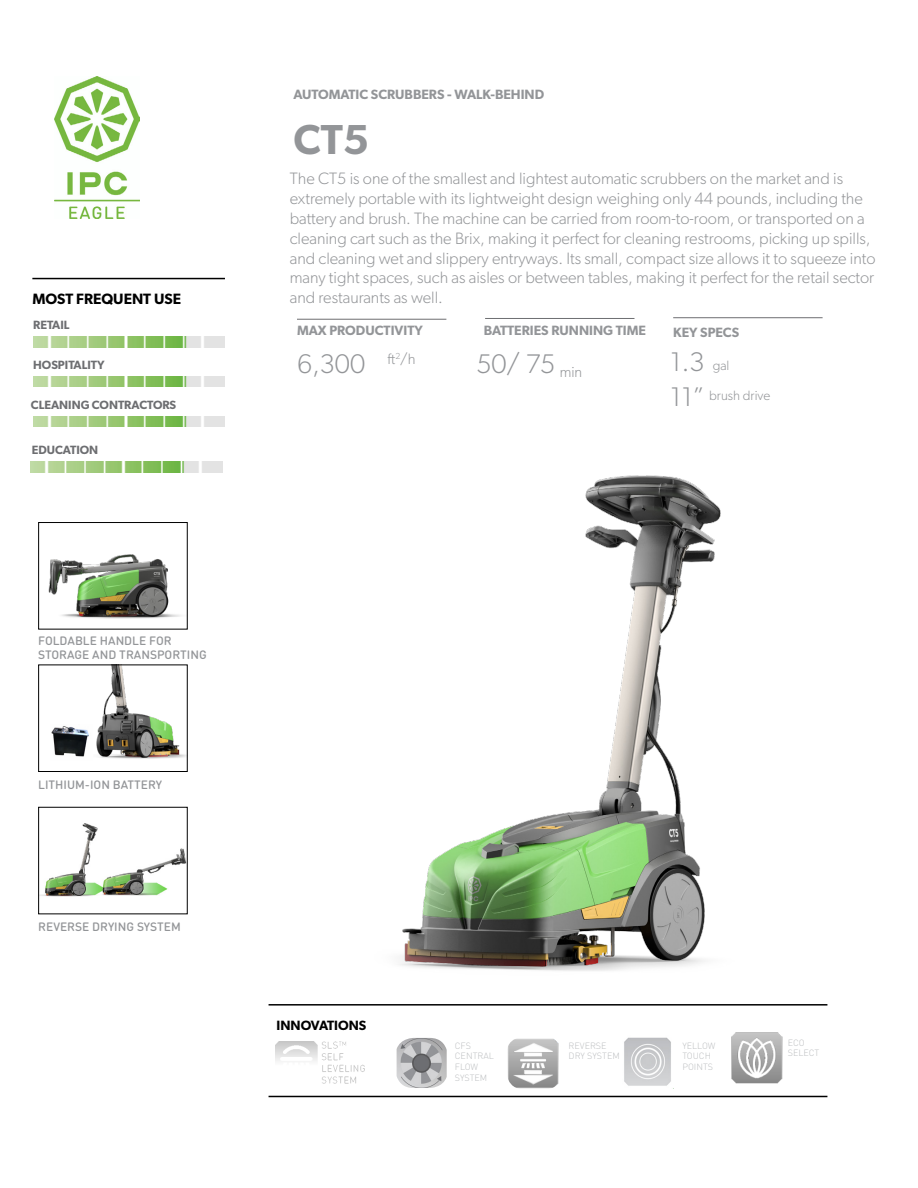
<style>
.page{position:relative;width:918px;height:1188px;background:#fff}
.page>*{position:absolute;margin:0;border:0;box-sizing:border-box;transform-origin:0 0}
.t1{font:600 42px "Gibson";color:#939598}
.t2{font:300 27px/34.8px "Gibson";color:#939598}
.t3{font:300 16.5px/19.8px "Gibson";color:#939598}
.t4{font:600 15px "Gibson";color:#000}
.t5{font:300 15px "Gibson";color:#939598}
.t6{font:600 13.5px "Gibson";color:#939598}
.t7{font:300 13.5px/29.5px "Gibson";color:#939598}
.t8{font:600 13.5px "Gibson";color:#000}
.t9{font:500 12px/14.4px "DIN Round Pro";color:#939598}
.t10{font:600 12px "Gibson";color:#6d6e71}
.t11{font:300 9px/10.8px "DIN Round Pro";color:#bcbec0}
</style>
<div class="page">
<img style="left:55px;top:77px;width:85px;height:141px">
<hr style="left:32px;top:278px;width:193px;height:1px;background:#000">
<img style="left:33px;top:337px;width:192px;height:10px">
<img style="left:33px;top:377px;width:192px;height:10px">
<img style="left:33px;top:416px;width:192px;height:11px">
<img style="left:31px;top:462px;width:192px;height:10px">
<div style="left:38px;top:522px;width:150px;height:108px;border:1px solid #000"></div>
<img style="left:96px;top:667px;width:90px;height:92px">
<div style="left:38px;top:665px;width:150px;height:107px;border:1px solid #000"></div>
<img style="left:40px;top:823px;width:146px;height:74px">
<div style="left:38px;top:807px;width:150px;height:107px;border:1px solid #000"></div>
<hr style="left:297px;top:319px;width:149px;height:1px;background:#6d6e71">
<hr style="left:485px;top:318px;width:149px;height:1px;background:#6d6e71">
<hr style="left:673px;top:317px;width:150px;height:1px;background:#6d6e71">
<hr style="left:269px;top:1004px;width:558px;height:2px;background:#000">
<hr style="left:269px;top:1096px;width:558px;height:1px;background:#000">
<img style="left:39px;top:523px;width:148px;height:106px">
<img style="left:275px;top:1042px;width:122px;height:42px">
<img style="left:507px;top:1038px;width:52px;height:51px">
<img style="left:624px;top:1037px;width:47px;height:49px">
<img style="left:397px;top:1038px;width:50px;height:50px">
<img style="left:268px;top:475px;width:544px;height:531px">
<img style="left:51px;top:726px;width:38px;height:31px">
<img style="left:731px;top:1032px;width:52px;height:52px">
<p class="t4" style="left:32px;top:290px;width:150px">MOST FREQUENT USE</p>
<p class="t10" style="left:33px;top:318px;width:38px">RETAIL</p>
<p class="t10" style="left:33px;top:358px;width:73px">HOSPITALITY</p>
<p class="t10" style="left:31px;top:397px;width:147px">CLEANING CONTRACTORS</p>
<p class="t10" style="left:32px;top:443px;width:68px">EDUCATION</p>
<p class="t6" style="left:293px;top:86px;width:252px">AUTOMATIC SCRUBBERS - WALK-BEHIND</p>
<h1 class="t1" style="left:293px;top:114px;width:77px">CT5</h1>
<p class="t3" style="left:290px;top:169px;width:587px">The CT5 is one of the smallest and lightest automatic scrubbers on the market and is extremely portable with its lightweight design weighing only 44 pounds, including the battery and brush. The machine can be carried from room-to-room, or transported on a cleaning cart such as the Brix, making it perfect for cleaning restrooms, picking up spills, and cleaning wet and slippery entryways. Its small, compact size allows it to squeeze into many tight spaces, such as aisles or between tables, making it perfect for the retail sector and restaurants as well.</p>
<p class="t6" style="left:297px;top:323px;width:127px">MAX PRODUCTIVITY</p>
<p class="t5" style="left:388px;top:349px;width:30px">ft<sup>2</sup>/h</p>
<p class="t6" style="left:484px;top:323px;width:164px">BATTERIES RUNNING TIME</p>
<p class="t6" style="left:673px;top:324px;width:68px">KEY SPECS</p>
<h2 class="t2" style="left:297px;top:346px;width:70px">6,300</h2>
<h2 class="t2" style="left:476px;top:346px;width:80px">50/ 75</h2>
<h2 class="t2" style="left:670px;top:344px;width:36px">1.3<br>11”</h2>
<p class="t5" style="left:560px;top:363px;width:24px">min</p>
<p class="t7" style="left:709px;top:351px;width:63px">gal<br>brush drive</p>
<p class="t9" style="left:38px;top:633px;width:170px">FOLDABLE HANDLE FOR<br>STORAGE AND TRANSPORTING</p>
<p class="t9" style="left:38px;top:777px;width:125px">LITHIUM-ION BATTERY</p>
<p class="t9" style="left:38px;top:919px;width:144px">REVERSE DRYING SYSTEM</p>
<p class="t8" style="left:277px;top:1017px;width:91px">INNOVATIONS</p>
<p class="t11" style="left:455px;top:1040px;width:41px">CFS<br>CENTRAL<br>FLOW<br>SYSTEM</p>
<p class="t11" style="left:569px;top:1040px;width:53px">REVERSE<br>DRY SYSTEM</p>
<p class="t11" style="left:682px;top:1040px;width:35px">YELLOW<br>TOUCH<br>POINTS</p>
<p class="t11" style="left:788px;top:1037px;width:33px">ECO<br>SELECT</p>
</div>
